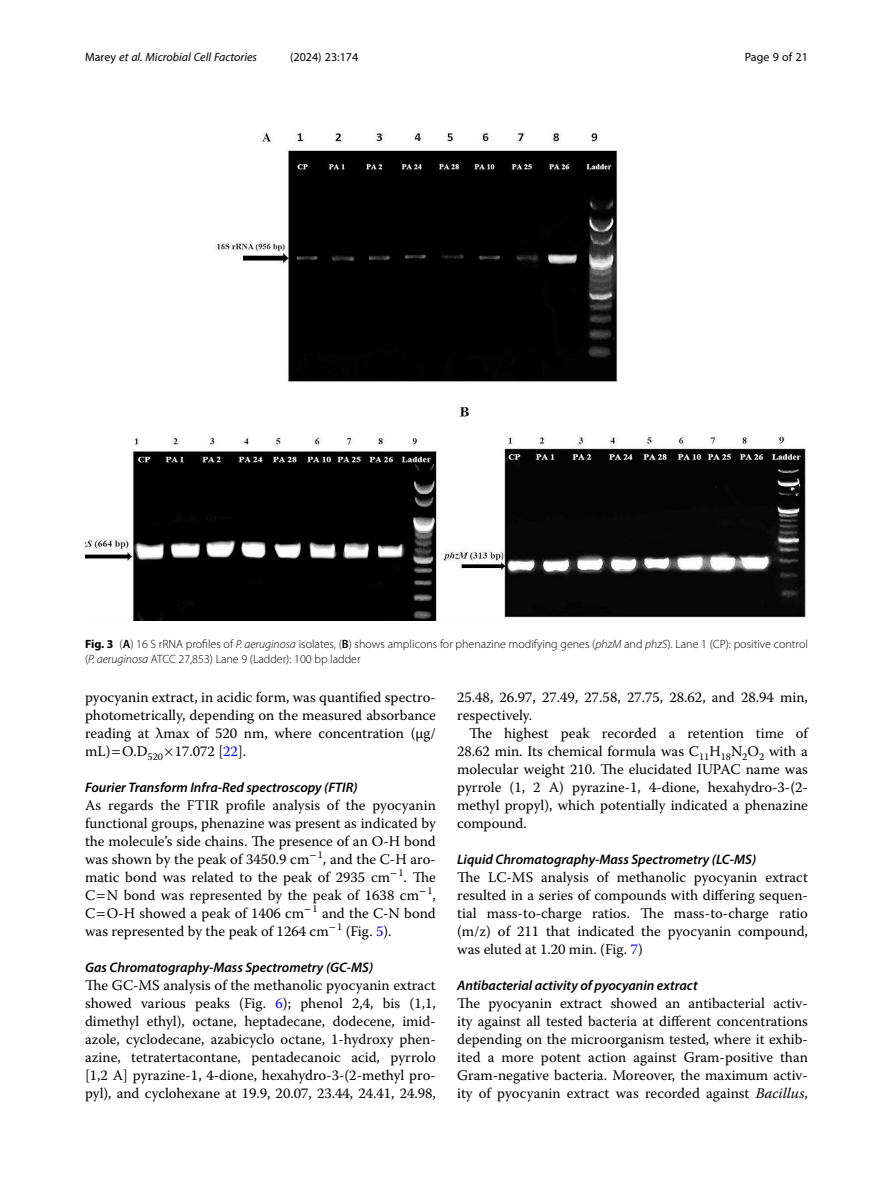
<style>
.page{position:relative;width:893px;height:1191px;background:#fff}
.page>*{position:absolute;margin:0;border:0;box-sizing:border-box;transform-origin:0 0}
.Body_Text{font:14.7px/18px "Warnock Pro";color:#000;text-align:justify}
.Body_Text_Indent{font:14.7px/18px "Warnock Pro";color:#000;text-align:justify}
.Head_3{font:italic 600 13.8px "Myriad Pro";color:#000}
.Figure_Caption{font:300 12px/15px "Myriad Pro";color:#000}
.t1{font:italic 12px "Myriad Pro";color:#000}
.t2{font:12px "Myriad Pro";color:#000}
.s1{font-style:normal}
.s2{font-weight:700}
.s3{font-weight:600}
.s4{font-style:italic}
.s5{color:#00f}
</style>
<div class="page">
<img style="left:85px;top:132px;width:723px;height:489px">
<p class="t1" style="left:85px;top:50px;width:173px"><span class="s1">Marey</span> et al. Microbial Cell Factories</p>
<p class="t2" style="left:290px;top:50px;width:70px">(2024) 23:174</p>
<p class="t2" style="left:745px;top:50px;width:65px">Page 9 of 21</p>
<p class="Figure_Caption" style="left:85px;top:636px;width:724px"><span class="s2">Fig. 3</span> (<span class="s3">A</span>) 16 S rRNA profiles of <span class="s4">P. aeruginosa</span> isolates, (<span class="s3">B</span>) shows amplicons for phenazine modifying genes (<span class="s4">phzM</span> and <span class="s4">phzS</span>). Lane 1 (CP): positive control (<span class="s4">P. aeruginosa</span> ATCC 27,853) Lane 9 (Ladder): 100 bp ladder</p>
<p class="Body_Text" style="left:85px;top:688px;width:352px">pyocyanin extract, in acidic form, was quantified spectro&shy;photometrically, depending on the measured absorbance reading at λmax of 520 nm, where concentration (µg/ mL) O.D<sub>520</sub> 17.072 [<span class="s5">22</span>].</p>
<p class="Head_3" style="left:85px;top:779px;width:274px">Fourier Transform Infra-Red spectroscopy (FTIR)</p>
<p class="Body_Text" style="left:85px;top:796px;width:352px">As regards the FTIR profile analysis of the pyocyanin functional groups, phenazine was present as indicated by the molecule’s side chains. The presence of an O-H bond was shown by the peak of 3450.9 cm<sup>−</sup><sup>1</sup>, and the C-H aro&shy;matic bond was related to the peak of 2935 cm<sup>−</sup><sup>1</sup>. The C N bond was represented by the peak of 1638 cm<sup>−</sup><sup>1</sup>, C O-H showed a peak of 1406 cm<sup>−</sup><sup>1</sup> and the C-N bond was represented by the peak of 1264 cm<sup>−</sup><sup>1</sup> (Fig. <span class="s5">5</span>).</p>
<p class="Head_3" style="left:85px;top:959px;width:290px">Gas Chromatography-Mass Spectrometry (GC-MS)</p>
<p class="Body_Text" style="left:85px;top:976px;width:352px">The GC-MS analysis of the methanolic pyocyanin extract showed various peaks (Fig. <span class="s5">6</span>); phenol 2,4, bis (1,1, dimethyl ethyl), octane, heptadecane, dodecene, imid&shy;azole, cyclodecane, azabicyclo octane, 1-hydroxy phen&shy;azine, tetratertacontane, pentadecanoic acid, pyrrolo [1,2 A] pyrazine-1, 4-dione, hexahydro-3-(2-methyl pro&shy;pyl), and cyclohexane at 19.9, 20.07, 23.44, 24.41, 24.98,</p>
<p class="Body_Text" style="left:457px;top:688px;width:352px">25.48, 26.97, 27.49, 27.58, 27.75, 28.62, and 28.94 min, respectively.</p>
<p class="Body_Text_Indent" style="left:457px;top:724px;width:352px;text-indent:12px">The highest peak recorded a retention time of 28.62 min. Its chemical formula was C<sub>11</sub>H<sub>18</sub>N<sub>2</sub>O<sub>2</sub> with a molecular weight 210. The elucidated IUPAC name was pyrrole (1, 2 A) pyrazine-1, 4-dione, hexahydro-3-(2- methyl propyl), which potentially indicated a phenazine compound.</p>
<p class="Head_3" style="left:457px;top:851px;width:301px">Liquid Chromatography-Mass Spectrometry (LC-MS)</p>
<p class="Body_Text" style="left:457px;top:868px;width:352px">The LC-MS analysis of methanolic pyocyanin extract resulted in a series of compounds with differing sequen&shy;tial mass-to-charge ratios. The mass-to-charge ratio (m/z) of 211 that indicated the pyocyanin compound, was eluted at 1.20 min. (Fig. <span class="s5">7</span>)</p>
<p class="Head_3" style="left:457px;top:977px;width:242px">Antibacterial activity of pyocyanin extract</p>
<p class="Body_Text" style="left:457px;top:994px;width:352px">The pyocyanin extract showed an antibacterial activ&shy;ity against all tested bacteria at different concentrations depending on the microorganism tested, where it exhib&shy;ited a more potent action against Gram-positive than Gram-negative bacteria. Moreover, the maximum activ&shy;ity of pyocyanin extract was recorded against <span class="s4">Bacillus</span>,</p>
</div>
